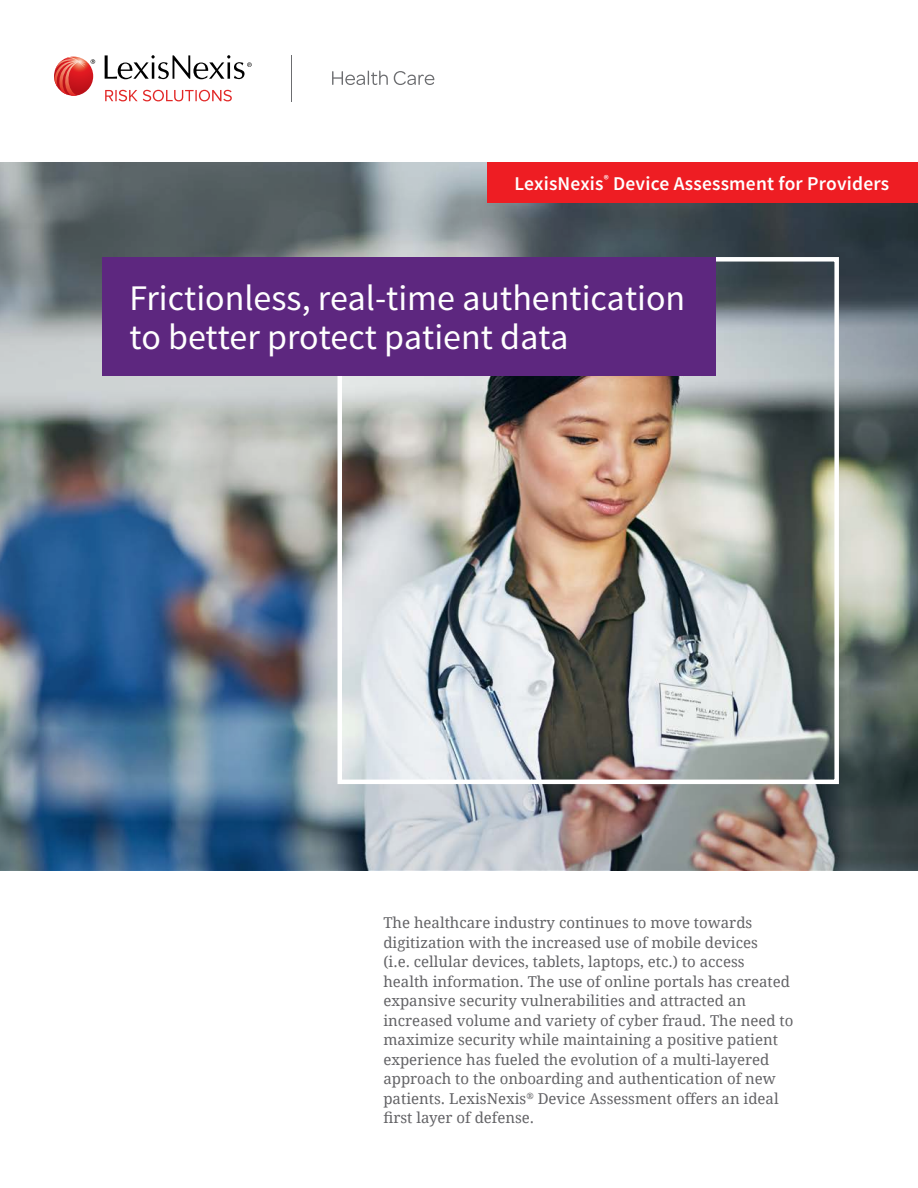
<style>
.page{position:relative;width:918px;height:1188px;background:#fff}
.page>*{position:absolute;margin:0;border:0;box-sizing:border-box;transform-origin:0 0}
.TITLE_FRAME{font:36px/39px "Source Sans Pro";color:#fff}
.DESCRIPTOR_FLAG_-_RI{font:600 19.5px "Source Sans Pro";letter-spacing:.01em;color:#fff}
.Content_-_1_Column{font:15px/19.5px "Droid Serif";color:#636366}
</style>
<div class="page">
<img style="left:0;top:162px;width:918px;height:708px">
<div style="left:338px;top:257px;width:501px;height:527px;border:4px solid #fff"></div>
<div style="left:103px;top:257px;width:613px;height:119px;background:#5d277f"></div>
<div style="left:488px;top:162px;width:430px;height:40px;background:#ee1d23"></div>
<svg style="left:105px;top:55px;width:147px;height:24px"></svg>
<svg style="left:54px;top:57px;width:41px;height:39px"></svg>
<svg style="left:105px;top:90px;width:127px;height:11px"></svg>
<hr style="left:291px;top:55px;width:1px;height:46px;background:#6c6d70">
<svg style="left:332px;top:71px;width:56px;height:14px"></svg>
<svg style="left:394px;top:71px;width:40px;height:14px"></svg>
<p class="DESCRIPTOR_FLAG_-_RI" style="left:515px;top:171px;width:376px">LexisNexis<sup>®</sup> Device Assessment for Providers</p>
<p class="TITLE_FRAME" style="left:130px;top:280px;width:557px">Frictionless, real-time authentication to better protect patient data</p>
<p class="Content_-_1_Column" style="left:383px;top:913px;width:412px">The healthcare industry continues to move towards digitization with the increased use of mobile devices<br>(i.e. cellular devices, tablets, laptops, etc.) to access health information. The use of online portals has created expansive security vulnerabilities and attracted an increased volume and variety of cyber fraud. The need to maximize security while maintaining a positive patient experience has fueled the evolution of a multi-layered approach to the onboarding and authentication of new patients. LexisNexis<sup>®</sup> Device Assessment offers an ideal first layer of defense.</p>
</div>
